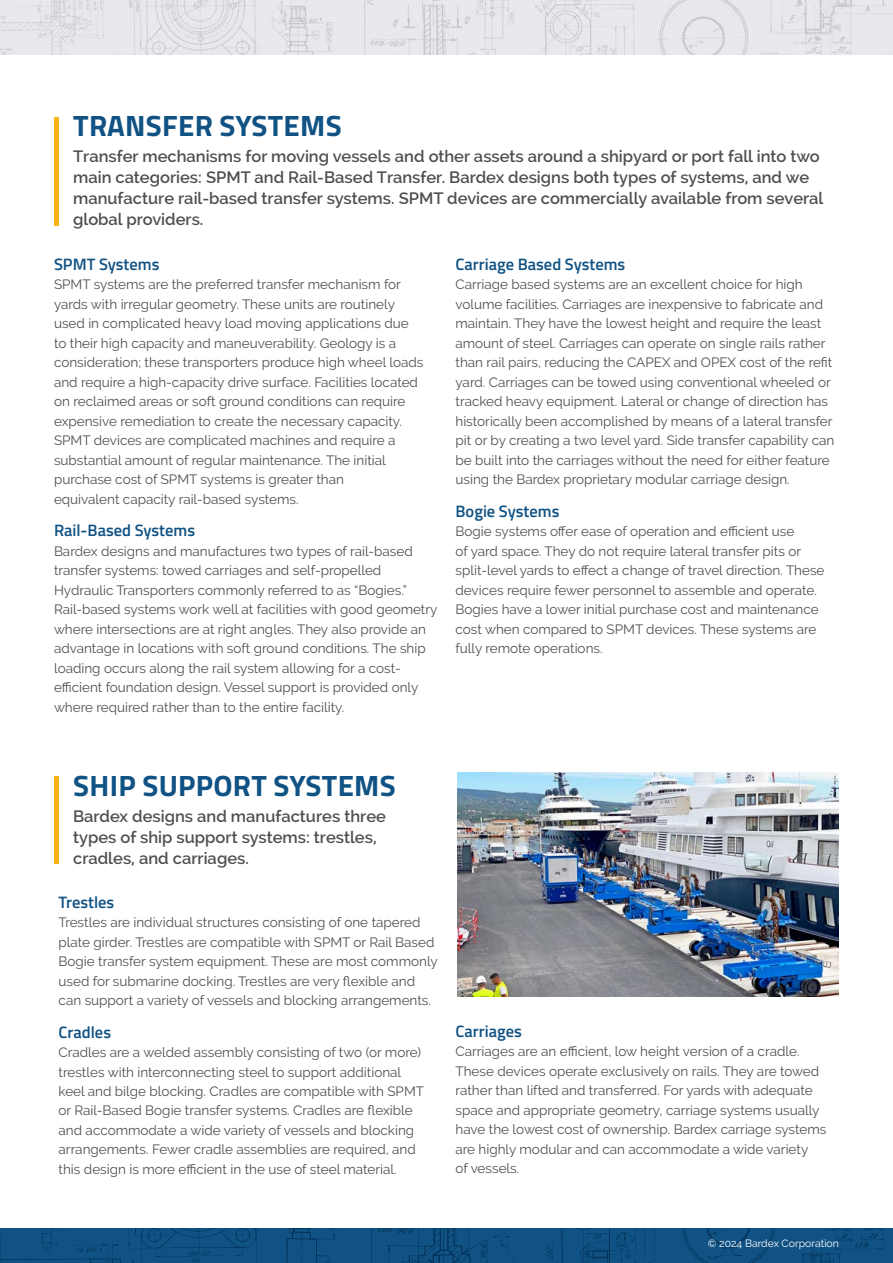
<style>
.page{position:relative;width:893px;height:1263px;background:#fff}
.page>*{position:absolute;margin:0;border:0;box-sizing:border-box;transform-origin:0 0}
.t1{font:700 29.4px "Titillium Web";letter-spacing:.01em;color:#105284}
.t2{font:600 16.5px/21px "Raleway";color:#4e5050}
.t3{font:600 16.5px "Titillium Web";color:#105284}
.t4{font:13.5px/19.5px "Raleway";color:#4e5050}
.t5{font:10.5px "Raleway";color:#fff}
</style>
<div class="page">
<div style="left:0;top:1228px;width:893px;height:35px;background:#105284"></div>
<svg style="left:682px;top:1228px;width:93px;height:35px"></svg>
<svg style="left:0;top:1228px;width:338px;height:35px"></svg>
<svg style="left:371px;top:1228px;width:284px;height:35px"></svg>
<svg style="left:789px;top:1228px;width:95px;height:35px"></svg>
<img style="left:0;top:0;width:893px;height:54px">
<div style="left:54px;top:117px;width:5px;height:108px;background:#fcb316"></div>
<div style="left:54px;top:776px;width:5px;height:88px;background:#fcb316"></div>
<img style="left:458px;top:772px;width:381px;height:225px">
<h1 class="t1" style="left:73px;top:103px;width:270px">TRANSFER SYSTEMS</h1>
<p class="t2" style="left:73px;top:146px;width:752px">Transfer mechanisms for moving vessels and other assets around a shipyard or port fall into two main categories: SPMT and Rail-Based Transfer. Bardex designs both types of systems, and we manufacture rail-based transfer systems. SPMT devices are commercially available from several global providers.</p>
<p class="t3" style="left:54px;top:252px;width:107px">SPMT Systems</p>
<p class="t4" style="left:54px;top:275px;width:371px">SPMT systems are the preferred transfer mechanism for yards with irregular geometry. These units are routinely used in complicated heavy load moving applications due to their high capacity and maneuverability. Geology is a consideration; these transporters produce high wheel loads and require a high-capacity drive surface. Facilities located on reclaimed areas or soft ground conditions can require expensive remediation to create the necessary capacity.<br>SPMT devices are complicated machines and require a substantial amount of regular maintenance. The initial purchase cost of SPMT systems is greater than<br>equivalent capacity rail-based systems.</p>
<p class="t3" style="left:54px;top:518px;width:143px">Rail-Based Systems</p>
<p class="t4" style="left:54px;top:541px;width:385px">Bardex designs and manufactures two types of rail-based transfer systems: towed carriages and self-propelled Hydraulic Transporters commonly referred to as “Bogies.” Rail-based systems work well at facilities with good geometry where intersections are at right angles. They also provide an advantage in locations with soft ground conditions. The ship loading occurs along the rail system allowing for a cost&shy;efficient foundation design. Vessel support is provided only where required rather than to the entire facility.</p>
<p class="t3" style="left:455px;top:252px;width:171px">Carriage Based Systems</p>
<p class="t4" style="left:455px;top:275px;width:380px">Carriage based systems are an excellent choice for high volume facilities. Carriages are inexpensive to fabricate and maintain. They have the lowest height and require the least amount of steel. Carriages can operate on single rails rather than rail pairs, reducing the CAPEX and OPEX cost of the refit yard. Carriages can be towed using conventional wheeled or tracked heavy equipment. Lateral or change of direction has historically been accomplished by means of a lateral transfer pit or by creating a two level yard. Side transfer capability can be built into the carriages without the need for either feature using the Bardex proprietary modular carriage design.</p>
<p class="t3" style="left:455px;top:498px;width:105px">Bogie Systems</p>
<p class="t4" style="left:455px;top:522px;width:371px">Bogie systems offer ease of operation and efficient use<br>of yard space. They do not require lateral transfer pits or split-level yards to effect a change of travel direction. These devices require fewer personnel to assemble and operate.<br>Bogies have a lower initial purchase cost and maintenance cost when compared to SPMT devices. These systems are fully remote operations.</p>
<h1 class="t1" style="left:73px;top:763px;width:324px">SHIP SUPPORT SYSTEMS</h1>
<p class="t2" style="left:73px;top:806px;width:314px">Bardex designs and manufactures three types of ship support systems: trestles, cradles, and carriages.</p>
<p class="t3" style="left:59px;top:889px;width:57px">Trestles</p>
<p class="t4" style="left:59px;top:913px;width:381px">Trestles are individual structures consisting of one tapered plate girder. Trestles are compatible with SPMT or Rail Based Bogie transfer system equipment. These are most commonly used for submarine docking. Trestles are very flexible and can support a variety of vessels and blocking arrangements.</p>
<p class="t3" style="left:59px;top:1019px;width:54px">Cradles</p>
<p class="t4" style="left:59px;top:1042px;width:367px">Cradles are a welded assembly consisting of two (or more) trestles with interconnecting steel to support additional keel and bilge blocking. Cradles are compatible with SPMT or Rail-Based Bogie transfer systems. Cradles are flexible and accommodate a wide variety of vessels and blocking arrangements. Fewer cradle assemblies are required, and this design is more efficient in the use of steel material.</p>
<p class="t3" style="left:455px;top:1019px;width:68px">Carriages</p>
<p class="t4" style="left:455px;top:1042px;width:372px">Carriages are an efficient, low height version of a cradle.<br>These devices operate exclusively on rails. They are towed rather than lifted and transferred. For yards with adequate space and appropriate geometry, carriage systems usually have the lowest cost of ownership. Bardex carriage systems are highly modular and can accommodate a wide variety<br>of vessels.</p>
<p class="t5" style="left:708px;top:1237px;width:133px">© 2024 Bardex Corporation</p>
</div>
